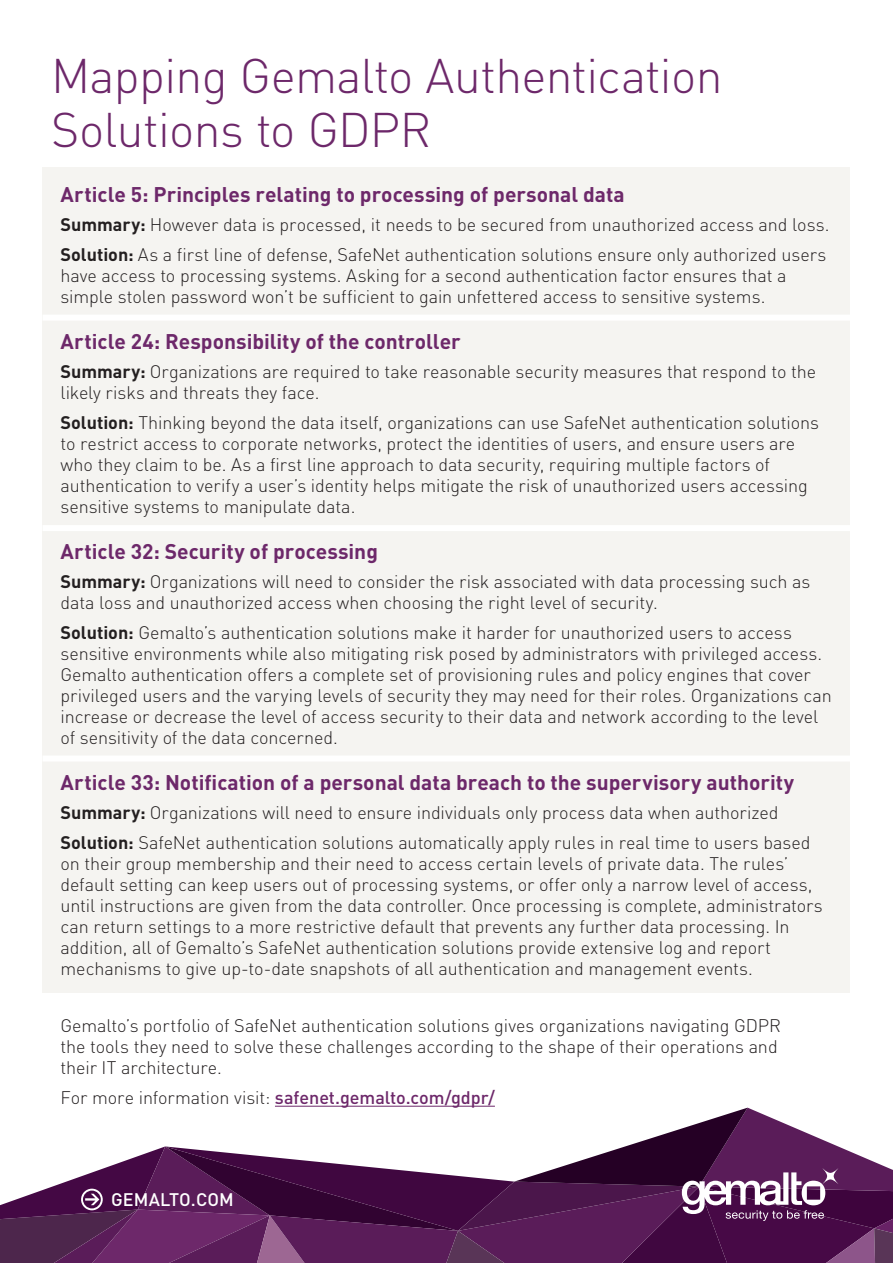
<style>
.page{position:relative;width:893px;height:1263px;background:#fff}
.page>*{position:absolute;margin:0;border:0;box-sizing:border-box;transform-origin:0 0}
.t1{font:300 48px/54px "DIN Pro";letter-spacing:-.015em;color:#6d286a}
.t2{font:700 21px "DIN Pro";color:#6d286a}
.t3{font:300 18px/21px "DIN Pro";letter-spacing:-.005em;color:#231f20}
.t4{font:500 18px "DIN Pro";letter-spacing:-.005em;color:#6d286a}
.t5{font:500 18px "DIN Pro";letter-spacing:.01em;color:#fff}
.s1{font-weight:700}
.s2{font-weight:300;color:#231f20}
</style>
<div class="page">
<svg style="left:0;top:1108px;width:893px;height:155px"></svg>
<div style="left:43px;top:168px;width:807px;height:825px;background:#f5f4f1"></div>
<hr style="left:275px;top:1106px;width:220px;height:1px;background:#6d286a">
<div style="left:43px;top:315px;width:807px;height:6px;background:#fff"></div>
<div style="left:43px;top:525px;width:807px;height:6px;background:#fff"></div>
<div style="left:43px;top:755px;width:807px;height:6px;background:#fff"></div>
<h1 class="t1" style="left:51px;top:47px;width:673px">Mapping Gemalto Authentication<br>Solutions to GDPR</h1>
<p class="t2" style="left:61px;top:180px;width:566px">Article 5: Principles relating to processing of personal data</p>
<p class="t3" style="left:61px;top:209px;width:770px;line-height:29.5px"><span class="s1">Summary:</span> However data is processed, it needs to be secured from unauthorized access and loss.<br><span class="s1">Solution:</span> As a first line of defense, SafeNet authentication solutions ensure only authorized users</p>
<p class="t3" style="left:61px;top:264px;width:727px">have access to processing systems. Asking for a second authentication factor ensures that a simple stolen password won’t be sufficient to gain unfettered access to sensitive systems.</p>
<p class="t2" style="left:61px;top:327px;width:402px">Article 24: Responsibility of the controller</p>
<p class="t3" style="left:61px;top:361px;width:757px"><span class="s1">Summary:</span> Organizations are required to take reasonable security measures that respond to the likely risks and threats they face.</p>
<p class="t3" style="left:61px;top:411px;width:760px"><span class="s1">Solution:</span> Thinking beyond the data itself, organizations can use SafeNet authentication solutions to restrict access to corporate networks, protect the identities of users, and ensure users are who they claim to be. As a first line approach to data security, requiring multiple factors of authentication to verify a user’s identity helps mitigate the risk of unauthorized users accessing sensitive systems to manipulate data.</p>
<p class="t2" style="left:61px;top:537px;width:319px">Article 32: Security of processing</p>
<p class="t3" style="left:61px;top:571px;width:751px"><span class="s1">Summary:</span> Organizations will need to consider the risk associated with data processing such as data loss and unauthorized access when choosing the right level of security.</p>
<p class="t3" style="left:61px;top:621px;width:773px"><span class="s1">Solution:</span> Gemalto’s authentication solutions make it harder for unauthorized users to access sensitive environments while also mitigating risk posed by administrators with privileged access.<br>Gemalto authentication offers a complete set of provisioning rules and policy engines that cover privileged users and the varying levels of security they may need for their roles. Organizations can increase or decrease the level of access security to their data and network according to the level of sensitivity of the data concerned.</p>
<p class="t2" style="left:61px;top:768px;width:735px">Article 33: Notification of a personal data breach to the supervisory authority</p>
<p class="t3" style="left:61px;top:797px;width:752px;line-height:29.5px"><span class="s1">Summary:</span> Organizations will need to ensure individuals only process data when authorized<br><span class="s1">Solution:</span> SafeNet authentication solutions automatically apply rules in real time to users based</p>
<p class="t3" style="left:61px;top:852px;width:764px">on their group membership and their need to access certain levels of private data. The rules’ default setting can keep users out of processing systems, or offer only a narrow level of access, until instructions are given from the data controller. Once processing is complete, administrators can return settings to a more restrictive default that prevents any further data processing. In addition, all of Gemalto’s SafeNet authentication solutions provide extensive log and report mechanisms to give up-to-date snapshots of all authentication and management events.</p>
<p class="t3" style="left:61px;top:1014px;width:722px">Gemalto’s portfolio of SafeNet authentication solutions gives organizations navigating GDPR the tools they need to solve these challenges according to the shape of their operations and their IT architecture.</p>
<p class="t4" style="left:61px;top:1085px;width:436px"><span class="s2">For more information visit:</span> safenet.gemalto.com/gdpr/</p>
<p class="t5" style="left:111px;top:1187px;width:124px">GEMALTO.COM</p>
</div>
